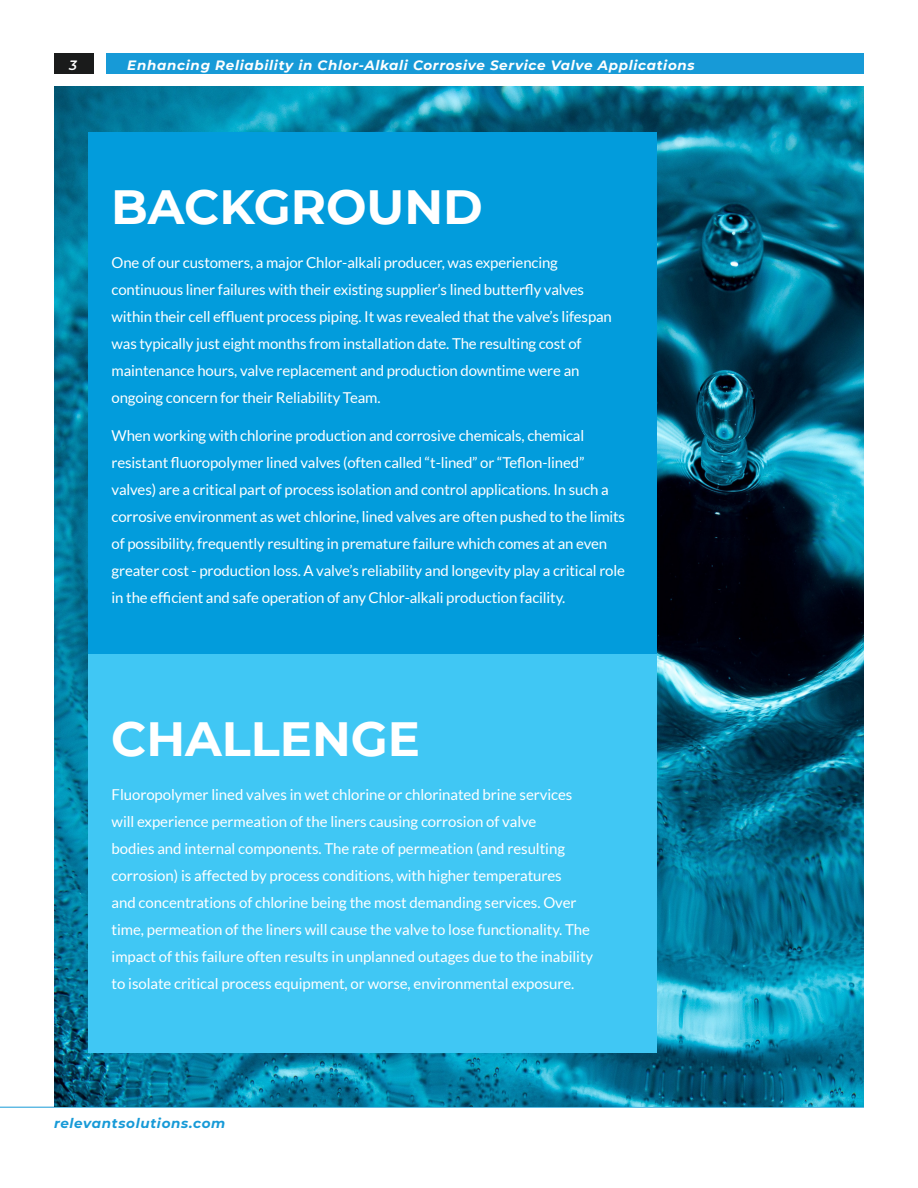
<style>
.page{position:relative;width:918px;height:1188px;background:#fff}
.page>*{position:absolute;margin:0;border:0;box-sizing:border-box;transform-origin:0 0}
.Page_Number{font:700 48px "Montserrat";color:#fff}
.t1{font:15px/27px "Lato";letter-spacing:-.01em;color:#fff}
.t2{font:italic 700 13.5px "Montserrat";letter-spacing:.05em;color:#fff}
.t3{font:italic 700 13.5px "Montserrat";letter-spacing:.05em;color:#179ad7}
.t4{font:italic 600 13.5px "Montserrat";color:#fff}
</style>
<div class="page">
<hr style="left:0;top:1107px;width:864px;height:1px;background:#179ad7">
<div style="left:106px;top:54px;width:758px;height:20px;background:#179ad7"></div>
<div style="left:54px;top:54px;width:40px;height:20px;background:#1a1b1b"></div>
<img style="left:54px;top:86px;width:810px;height:1021px">
<div style="left:88px;top:133px;width:569px;height:522px;background:#029cdc"></div>
<div style="left:88px;top:655px;width:569px;height:398px;background:#40c7f4"></div>
<p class="t4" style="left:69px;top:55px;width:9px">3</p>
<p class="t2" style="left:127px;top:55px;width:569px">Enhancing Reliability in Chlor-Alkali Corrosive Service Valve Applications</p>
<p class="Page_Number" style="left:111px;top:172px;width:373px">BACKGROUND</p>
<p class="t1" style="left:112px;top:249px;width:502px">One of our customers, a major Chlor-alkali producer, was experiencing continuous liner failures with their existing supplier’s lined butterfly valves within their cell effluent process piping. It was revealed that the valve’s lifespan was typically just eight months from installation date. The resulting cost of maintenance hours, valve replacement and production downtime were an ongoing concern for their Reliability Team.</p>
<p class="t1" style="left:112px;top:422px;width:515px">When working with chlorine production and corrosive chemicals, chemical resistant fluoropolymer lined valves (often called “t-lined” or “Teflon-lined” valves) are a critical part of process isolation and control applications. In such a corrosive environment as wet chlorine, lined valves are often pushed to the limits of possibility, frequently resulting in premature failure which comes at an even greater cost - production loss. A valve’s reliability and longevity play a critical role in the efficient and safe operation of any Chlor-alkali production facility.</p>
<p class="Page_Number" style="left:111px;top:705px;width:310px">CHALLENGE</p>
<p class="t1" style="left:112px;top:781px;width:483px">Fluoropolymer lined valves in wet chlorine or chlorinated brine services will experience permeation of the liners causing corrosion of valve<br>bodies and internal components. The rate of permeation (and resulting corrosion) is affected by process conditions, with higher temperatures<br>and concentrations of chlorine being the most demanding services. Over time, permeation of the liners will cause the valve to lose functionality. The impact of this failure often results in unplanned outages due to the inability to isolate critical process equipment, or worse, environmental exposure.</p>
<p class="t3" style="left:54px;top:1114px;width:173px">relevantsolutions.com</p>
</div>
